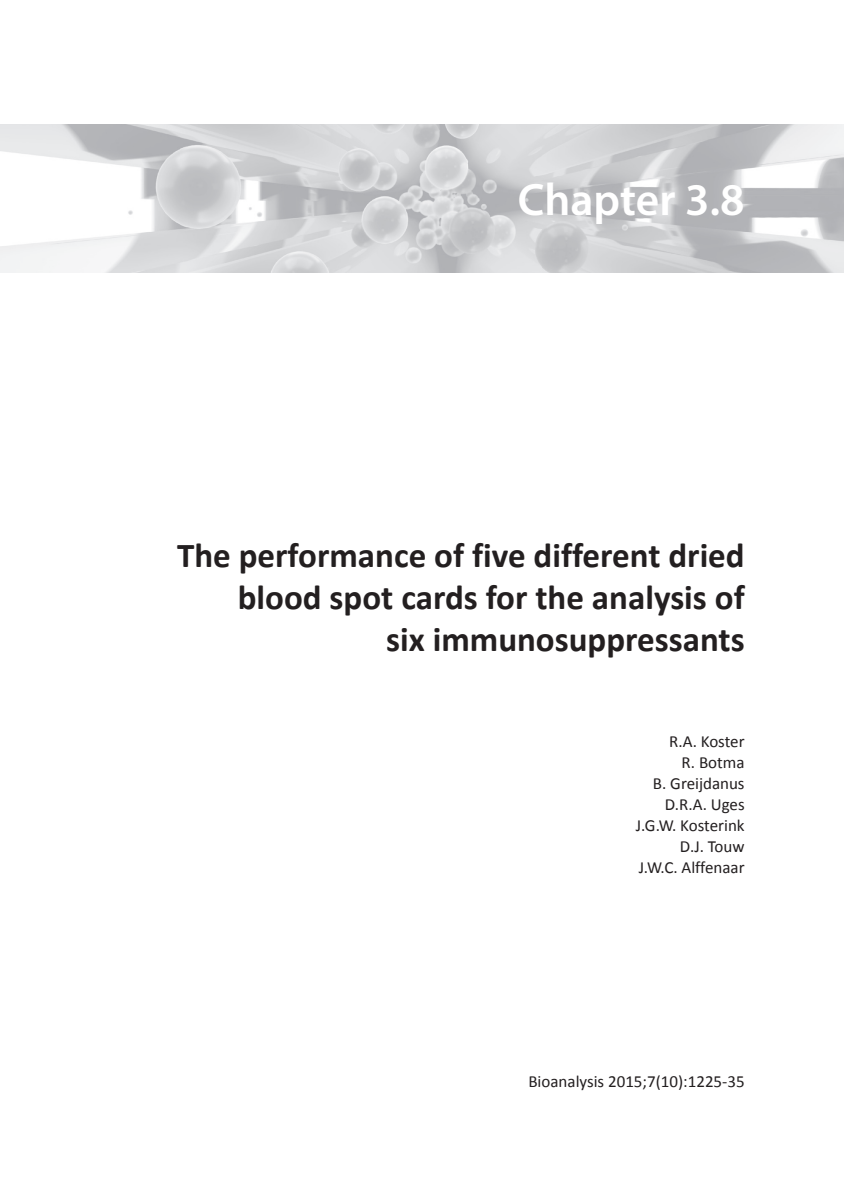
<style>
.page{position:relative;width:844px;height:1191px;background:#fff}
.page>*{position:absolute;margin:0;border:0;box-sizing:border-box;transform-origin:0 0}
.t1{font:600 45.5px "Myriad Pro";color:#fff}
.t2{font:700 35px/42px "Calibri";color:#231f20;text-align:right}
.t3{font:16.97px/21px "Calibri";color:#231f20;text-align:right}
</style>
<div class="page">
<img style="left:0;top:124px;width:843px;height:149px">
<h1 class="t1" style="left:517px;top:171px;width:228px">Chapter 3.8</h1>
<h2 class="t2" style="left:177px;top:534px;width:569px">the performance of five different dried blood spot cards for the analysis of<br>six immunosuppressants</h2>
<p class="t3" style="left:635px;top:730px;width:110px">R.A. Koster<br>R. Botma<br>B. Greijdanus<br>D.R.A. Uges<br>J.G.W. Kosterink<br>D.J. Touw<br>J.W.C. Alffenaar</p>
<p class="t3" style="left:528px;top:1070px;width:218px">Bioanalysis 2015;7(10):1225-35</p>
</div>
